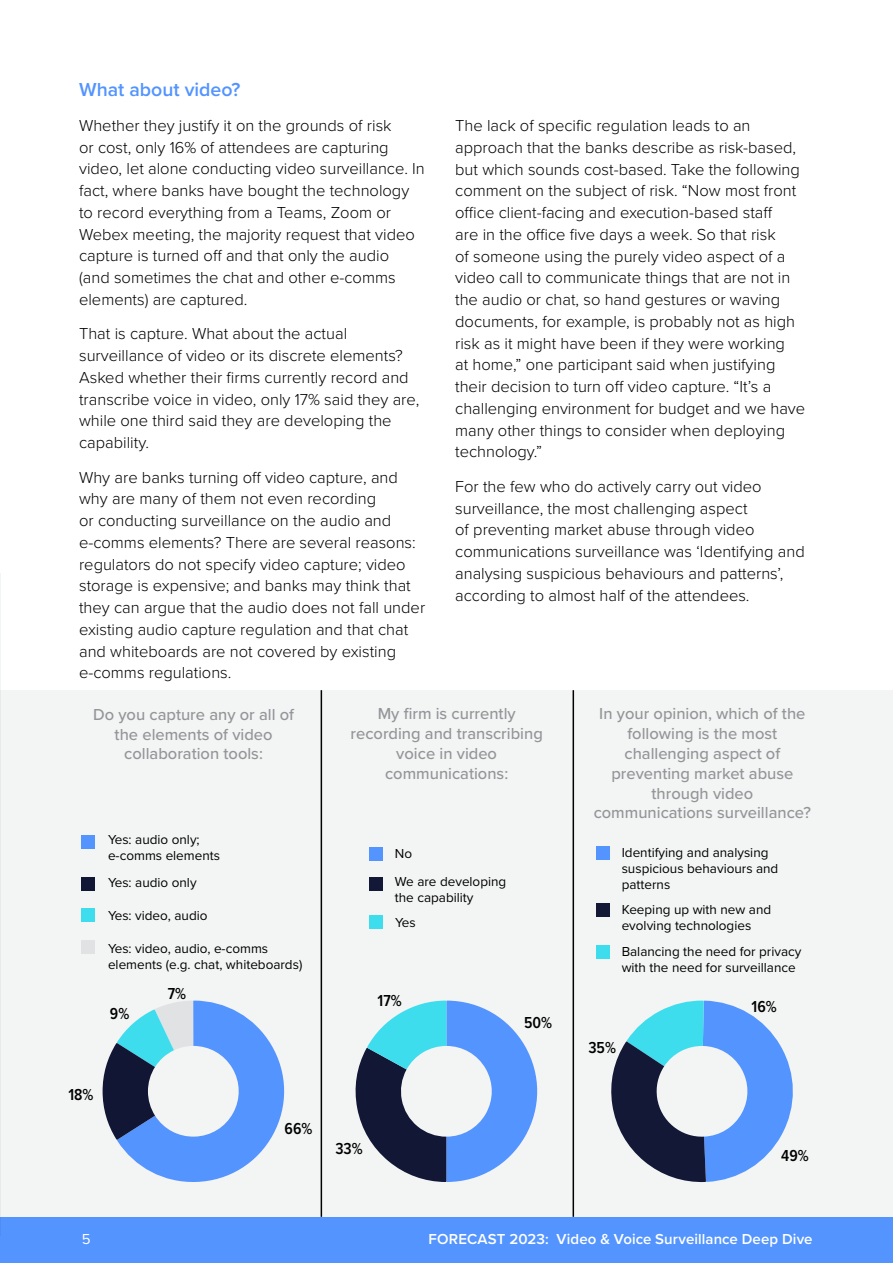
<style>
.page{position:relative;width:893px;height:1263px;background:#fff}
.page>*{position:absolute;margin:0;border:0;box-sizing:border-box;transform-origin:0 0}
.t1{font:600 19.5px "Proxima Nova";color:#5394ff}
.t2{font:300 16.5px/21.8px "Proxima Nova";color:#000}
.t3{font:500 16.5px/19.8px "Proxima Nova";color:#939598;text-align:center}
.t4{font:600 16.5px "Proxima Nova Cond";color:#000}
.t5{font:600 15px "Proxima Nova";letter-spacing:.005em;color:#fff}
.t6{font:15px "Proxima Nova";color:#fff}
.t7{font:13.5px/16.2px "Proxima Nova";color:#000}
</style>
<div class="page">
<div style="left:0;top:1217px;width:893px;height:46px;background:#5394ff"></div>
<hr style="left:0;top:573px;width:1px;height:663px;background:#e1e2e3">
<div style="left:0;top:690px;width:893px;height:527px;background:#f3f4f4"></div>
<svg style="left:103px;top:1000px;width:182px;height:182px"></svg>
<svg style="left:355px;top:1000px;width:183px;height:182px"></svg>
<svg style="left:611px;top:1000px;width:182px;height:183px"></svg>
<hr style="left:321px;top:690px;width:1px;height:527px;background:#000">
<hr style="left:573px;top:690px;width:1px;height:527px;background:#000">
<div style="left:81px;top:908px;width:13px;height:14px;background:#3edded"></div>
<div style="left:81px;top:940px;width:13px;height:14px;background:#e1e2e3"></div>
<div style="left:81px;top:835px;width:13px;height:14px;background:#5394ff"></div>
<div style="left:81px;top:877px;width:13px;height:13px;background:#111635"></div>
<div style="left:369px;top:878px;width:14px;height:13px;background:#121836"></div>
<div style="left:369px;top:847px;width:14px;height:14px;background:#5394ff"></div>
<div style="left:370px;top:915px;width:13px;height:13px;background:#3edded"></div>
<div style="left:596px;top:903px;width:13px;height:14px;background:#121836"></div>
<div style="left:596px;top:846px;width:13px;height:14px;background:#5394ff"></div>
<div style="left:596px;top:945px;width:13px;height:14px;background:#3edded"></div>
<p class="t1" style="left:79px;top:75px;width:163px">What about video?</p>
<p class="t2" style="left:79px;top:114px;width:347px">Whether they justify it on the grounds of risk<br>or cost, only 16% of attendees are capturing video, let alone conducting video surveillance. In fact, where banks have bought the technology to record everything from a Teams, Zoom or Webex meeting, the majority request that video capture is turned off and that only the audio<br>(and sometimes the chat and other e-comms elements) are captured.</p>
<p class="t2" style="left:79px;top:322px;width:342px">That is capture. What about the actual surveillance of video or its discrete elements?<br>Asked whether their firms currently record and transcribe voice in video, only 17% said they are, while one third said they are developing the capability.</p>
<p class="t2" style="left:79px;top:465px;width:348px">Why are banks turning off video capture, and why are many of them not even recording<br>or conducting surveillance on the audio and e-comms elements? There are several reasons: regulators do not specify video capture; video storage is expensive; and banks may think that they can argue that the audio does not fall under existing audio capture regulation and that chat and whiteboards are not covered by existing e-comms regulations.</p>
<p class="t2" style="left:455px;top:114px;width:352px">The lack of specific regulation leads to an approach that the banks describe as risk-based, but which sounds cost-based. Take the following comment on the subject of risk. “Now most front office client-facing and execution-based staff<br>are in the office five days a week. So that risk<br>of someone using the purely video aspect of a video call to communicate things that are not in the audio or chat, so hand gestures or waving documents, for example, is probably not as high risk as it might have been if they were working<br>at home,” one participant said when justifying their decision to turn off video capture. “It’s a challenging environment for budget and we have many other things to consider when deploying technology.”</p>
<p class="t2" style="left:455px;top:474px;width:351px">For the few who do actively carry out video surveillance, the most challenging aspect<br>of preventing market abuse through video communications surveillance was ‘Identifying and analysing suspicious behaviours and patterns’, according to almost half of the attendees.</p>
<p class="t3" style="left:93px;top:704px;width:203px">Do you capture any or all of the elements of video collaboration tools:</p>
<p class="t3" style="left:351px;top:703px;width:194px">My firm is currently recording and transcribing voice in video communications:</p>
<p class="t3" style="left:594px;top:703px;width:219px">In your opinion, which of the following is the most challenging aspect of preventing market abuse through video communications surveillance?</p>
<p class="t7" style="left:108px;top:831px;width:114px">Yes: audio only; e-comms elements</p>
<p class="t7" style="left:108px;top:874px;width:90px">Yes: audio only</p>
<p class="t7" style="left:108px;top:907px;width:101px">Yes: video, audio</p>
<p class="t7" style="left:108px;top:939px;width:196px">Yes: video, audio, e-comms elements (e.g. chat, whiteboards)</p>
<p class="t4" style="left:110px;top:1001px;width:21px">9%</p>
<p class="t4" style="left:168px;top:981px;width:20px">7%</p>
<p class="t7" style="left:395px;top:844px;width:19px">No</p>
<p class="t7" style="left:395px;top:873px;width:113px">We are developing the capability</p>
<p class="t7" style="left:395px;top:913px;width:22px">Yes</p>
<p class="t4" style="left:378px;top:988px;width:26px">17%</p>
<p class="t4" style="left:524px;top:1010px;width:30px">50%</p>
<p class="t4" style="left:68px;top:1082px;width:27px">18%</p>
<p class="t4" style="left:285px;top:1116px;width:29px">66%</p>
<p class="t4" style="left:335px;top:1136px;width:29px">33%</p>
<p class="t7" style="left:622px;top:843px;width:158px">Identifying and analysing suspicious behaviours and patterns</p>
<p class="t7" style="left:622px;top:900px;width:151px">Keeping up with new and evolving technologies</p>
<p class="t7" style="left:622px;top:942px;width:181px">Balancing the need for privacy with the need for surveillance</p>
<p class="t4" style="left:588px;top:1035px;width:29px">35%</p>
<p class="t4" style="left:752px;top:994px;width:27px">16%</p>
<p class="t4" style="left:781px;top:1143px;width:29px">49%</p>
<p class="t6" style="left:82px;top:1228px;width:10px">5</p>
<p class="t5" style="left:429px;top:1228px;width:385px">FORECAST 2023: Video &amp; Voice Surveillance Deep Dive</p>
</div>
